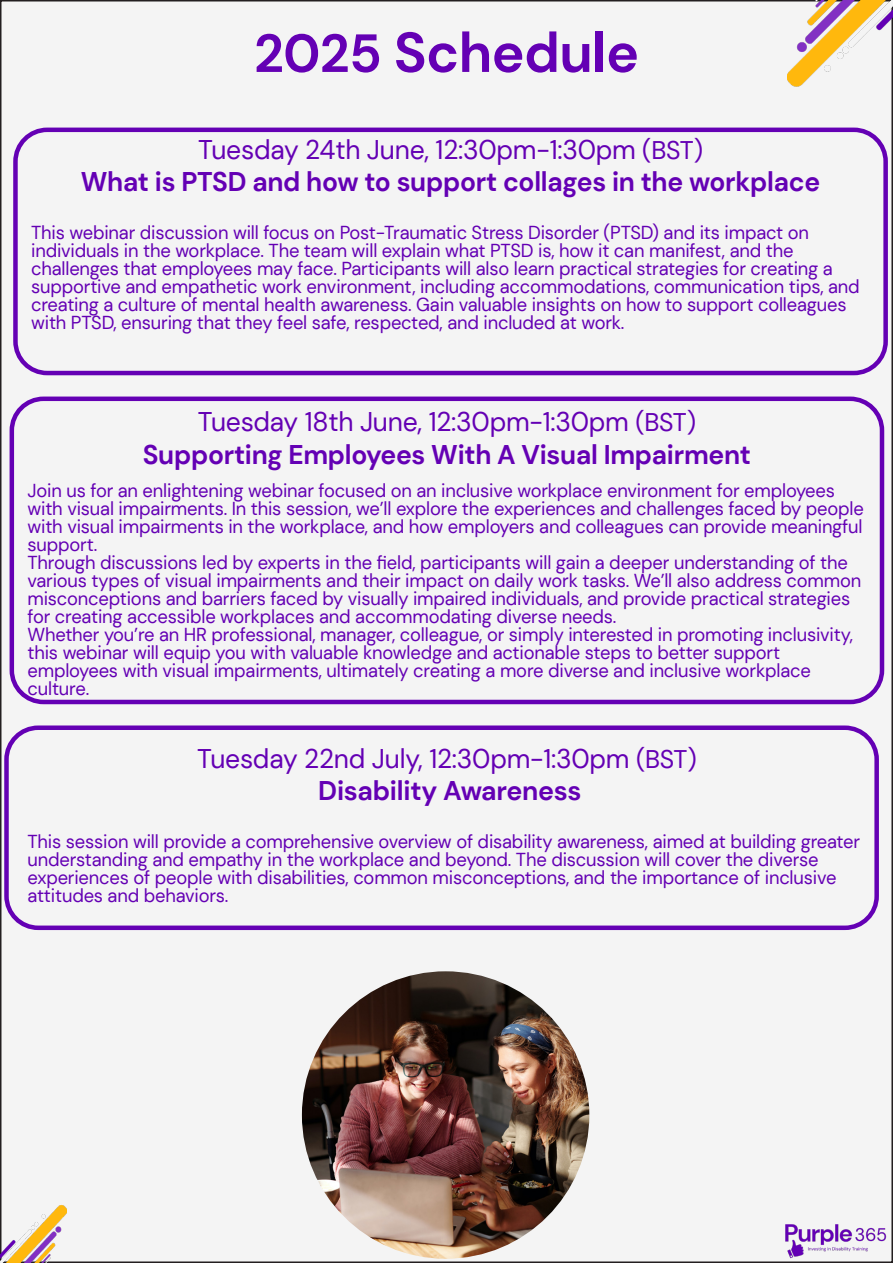
<style>
.page{position:relative;width:893px;height:1263px;background:#fff}
.page>*{position:absolute;margin:0;border:0;box-sizing:border-box;transform-origin:0 0}
.t1{font:700 56.25px "DM Sans";letter-spacing:-.01em;color:#6400b4}
.t2{font:700 27px "DM Sans";letter-spacing:-.01em;color:#6400b4}
.t3{font:27px "DM Sans";letter-spacing:-.01em;color:#6400b4}
.t4{font:18.75px/18px "DM Sans";letter-spacing:-.01em;color:#6400b4}
.s1{font-size:53.55px}
.s2{font-size:25.5px}
</style>
<div class="page">
<div style="left:1px;top:1px;width:891px;height:1261px;background:#f4f4f4"></div>
<img style="left:787px;top:0;width:106px;height:91px">
<img style="left:784px;top:1224px;width:104px;height:39px">
<div style="left:13px;top:128px;width:875px;height:247px;border:4px solid #6400b4;border-radius:32px"></div>
<div style="left:10px;top:397px;width:874px;height:307px;border:4px solid #6400b4;border-radius:32px"></div>
<div style="left:4px;top:725px;width:875px;height:205px;border:4px solid #6400b4;border-radius:32px"></div>
<img style="left:0;top:1191px;width:67px;height:72px">
<img style="left:302px;top:971px;width:287px;height:288px;border-radius:144px">
<p class="t1" style="left:254px;top:17px;width:387px"><span class="s1">2025</span> Schedule</p>
<p class="t3" style="left:198px;top:133px;width:506px">Tuesday 24th June, 12:30pm-1:30pm <span class="s2">(BST)</span></p>
<p class="t2" style="left:81px;top:165px;width:741px">What is PTSD and how to support collages in the workplace</p>
<p class="t4" style="left:31px;top:224px;width:830px">This webinar discussion will focus on Post-Traumatic Stress Disorder (PTSD) and its impact on individuals in the workplace. The team will explain what PTSD is, how it can manifest, and the challenges that employees may face. Participants will also learn practical strategies for creating a supportive and empathetic work environment, including accommodations, communication tips, and creating a culture of mental health awareness. Gain valuable insights on how to support colleagues with PTSD, ensuring that they feel safe, respected, and included at work.</p>
<p class="t3" style="left:198px;top:405px;width:500px">Tuesday 18th June, 12:30pm-1:30pm <span class="s2">(BST)</span></p>
<p class="t2" style="left:143px;top:437px;width:610px">Supporting Employees With A Visual Impairment</p>
<p class="t4" style="left:28px;top:481px;width:838px">Join us for an enlightening webinar focused on an inclusive workplace environment for employees with visual impairments. In this session, we’ll explore the experiences and challenges faced by people with visual impairments in the workplace, and how employers and colleagues can provide meaningful support.<br>Through discussions led by experts in the field, participants will gain a deeper understanding of the various types of visual impairments and their impact on daily work tasks. We’ll also address common misconceptions and barriers faced by visually impaired individuals, and provide practical strategies for creating accessible workplaces and accommodating diverse needs.<br>Whether you’re an HR professional, manager, colleague, or simply interested in promoting inclusivity, this webinar will equip you with valuable knowledge and actionable steps to better support employees with visual impairments, ultimately creating a more diverse and inclusive workplace culture.</p>
<p class="t3" style="left:197px;top:741px;width:501px">Tuesday 22nd July, 12:30pm-1:30pm <span class="s2">(BST)</span></p>
<p class="t2" style="left:318px;top:774px;width:265px">Disability Awareness</p>
<p class="t4" style="left:28px;top:832px;width:834px">This session will provide a comprehensive overview of disability awareness, aimed at building greater understanding and empathy in the workplace and beyond. The discussion will cover the diverse experiences of people with disabilities, common misconceptions, and the importance of inclusive attitudes and behaviors.</p>
</div>
